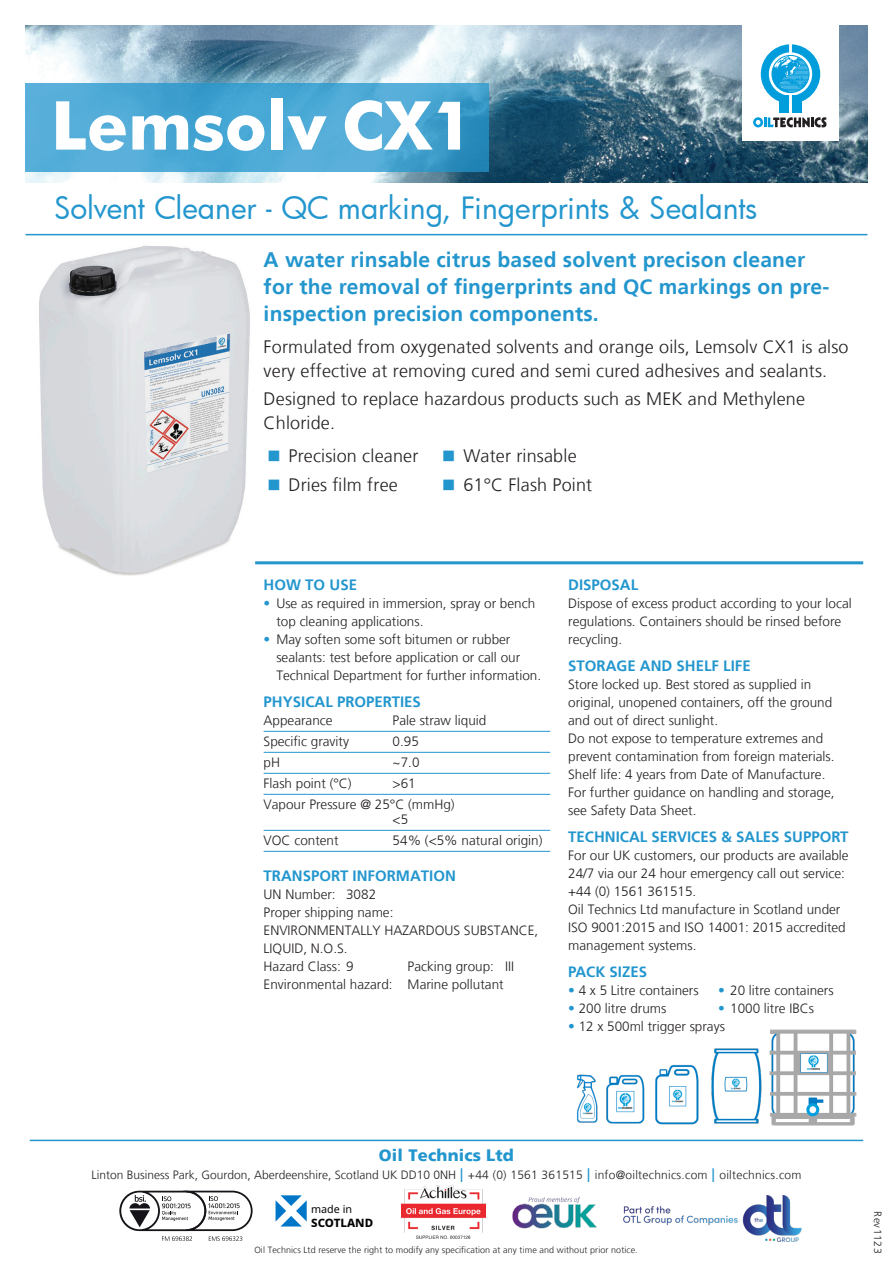
<style>
.page{position:relative;width:893px;height:1263px;background:#fff}
.page>*{position:absolute;margin:0;border:0;box-sizing:border-box;transform-origin:0 0}
.t1{font:700 67.5px "Futura BT";color:#fff}
.t2{font:30px "Futura";color:#2396ce}
.t3{font:700 21px/27px "Frutiger LT";letter-spacing:.01em;color:#2396ce}
.t4{font:300 18px/24px "Frutiger LT";letter-spacing:.01em;color:#231f20}
.t5{font:900 16.5px "Frutiger LT";letter-spacing:.01em;color:#2396ce}
.t6{font:700 15px "Frutiger LT";color:#2396ce}
.t7{font:300 13.5px/18px "Frutiger LT";color:#231f20}
.t8{font:300 12px "Frutiger LT";color:#231f20}
.t9{font:800 11.55px "Noto Sans";color:#040503}
.t10{font:10.8px "Noto Sans";color:#040503}
.t11{font:300 10.5px "Frutiger LT";letter-spacing:.05em;color:#231f20}
.t12{font:300 9px "Frutiger LT";letter-spacing:.01em;color:#231f20}
.s1{color:#2396ce}
.s2{font-size:19.5px;color:#2396ce}
</style>
<div class="page">
<img style="left:39px;top:245px;width:211px;height:331px">
<img style="left:26px;top:26px;width:841px;height:157px">
<svg style="left:26px;top:83px;width:463px;height:89px;background:#4aa7d3"></svg>
<hr style="left:26px;top:234px;width:841px;height:1px;background:#2396ce">
<hr style="left:264px;top:731px;width:286px;height:1px;background:#2396ce">
<hr style="left:264px;top:752px;width:286px;height:1px;background:#2396ce">
<hr style="left:264px;top:773px;width:286px;height:1px;background:#2396ce">
<hr style="left:264px;top:794px;width:286px;height:1px;background:#2396ce">
<hr style="left:264px;top:830px;width:286px;height:1px;background:#2396ce">
<hr style="left:264px;top:851px;width:286px;height:1px;background:#2396ce">
<hr style="left:255px;top:561px;width:608px;height:3px;background:#2396ce">
<div style="left:742px;top:13px;width:97px;height:127px;background:#fff"></div>
<div style="left:780px;top:96px;width:9px;height:17px;background:#009ddc"></div>
<div style="left:792px;top:96px;width:9px;height:17px;background:#009ddc"></div>
<svg style="left:761px;top:44px;width:59px;height:60px"></svg>
<div style="left:772px;top:55px;width:37px;height:38px;border:1px solid #009ddc;border-radius:50%"></div>
<svg style="left:753px;top:117px;width:73px;height:10px"></svg>
<img style="left:606px;top:1074px;width:39px;height:50px">
<img style="left:655px;top:1064px;width:44px;height:60px">
<img style="left:711px;top:1048px;width:51px;height:76px">
<img style="left:769px;top:1029px;width:87px;height:96px">
<img style="left:577px;top:1074px;width:21px;height:48px">
<hr style="left:30px;top:1140px;width:833px;height:1px;background:#2396ce">
<svg style="left:119px;top:1191px;width:134px;height:50px"></svg>
<img style="left:512px;top:1196px;width:85px;height:33px">
<img style="left:401px;top:1184px;width:84px;height:55px">
<img style="left:623px;top:1195px;width:179px;height:47px">
<svg style="left:276px;top:1195px;width:31px;height:31px"></svg>
<p class="t1" style="left:51px;top:85px;width:424px">Lemsolv CX1</p>
<p class="t2" style="left:54px;top:187px;width:705px">Solvent Cleaner - QC marking, Fingerprints &amp; Sealants</p>
<p class="t3" style="left:264px;top:246px;width:567px">A water rinsable citrus based solvent precison cleaner for the removal of fingerprints and QC markings on pre&shy;inspection precision components.</p>
<p class="t4" style="left:264px;top:335px;width:586px">Formulated from oxygenated solvents and orange oils, Lemsolv CX1 is also very effective at removing cured and semi cured adhesives and sealants.</p>
<p class="t4" style="left:264px;top:387px;width:543px">Designed to replace hazardous products such as MEK and Methylene<br>Chloride.</p>
<p class="t4" style="left:288px;top:444px;width:131px">Precision cleaner</p>
<p class="t4" style="left:463px;top:444px;width:115px">Water rinsable</p>
<p class="t4" style="left:288px;top:473px;width:111px">Dries film free</p>
<p class="t4" style="left:463px;top:473px;width:130px">61°C Flash Point</p>
<p class="t6" style="left:264px;top:575px;width:95px">HOW TO USE</p>
<p class="t7" style="left:264px;top:594px;width:273px"><span class="s1">•</span> Use as required in immersion, spray or bench</p>
<p class="t7" style="left:276px;top:612px;width:149px">top cleaning applications.</p>
<p class="t7" style="left:264px;top:630px;width:248px"><span class="s1">•</span> May soften some soft bitumen or rubber</p>
<p class="t7" style="left:276px;top:648px;width:245px">sealants: test before application or call our</p>
<p class="t7" style="left:276px;top:666px;width:266px">Technical Department for further information.</p>
<p class="t6" style="left:264px;top:692px;width:159px">PHYSICAL PROPERTIES</p>
<p class="t7" style="left:264px;top:711px;width:71px">Appearance</p>
<p class="t7" style="left:393px;top:711px;width:95px">Pale straw liquid</p>
<p class="t7" style="left:264px;top:732px;width:87px">Specific gravity</p>
<p class="t7" style="left:393px;top:732px;width:28px">0.95</p>
<p class="t7" style="left:264px;top:753px;width:18px">pH</p>
<p class="t7" style="left:393px;top:753px;width:28px">~7.0</p>
<p class="t7" style="left:264px;top:774px;width:89px">Flash point (°C)</p>
<p class="t7" style="left:393px;top:774px;width:25px">&gt;61</p>
<p class="t7" style="left:264px;top:795px;width:192px">Vapour Pressure @ 25°C (mmHg)</p>
<p class="t7" style="left:393px;top:810px;width:17px">&lt;5</p>
<p class="t7" style="left:264px;top:831px;width:77px">VOC content</p>
<p class="t7" style="left:393px;top:831px;width:151px">54% (&lt;5% natural origin)</p>
<p class="t6" style="left:264px;top:866px;width:194px">TRANSPORT INFORMATION</p>
<p class="t7" style="left:264px;top:885px;width:114px">UN Number: 3082</p>
<p class="t7" style="left:264px;top:903px;width:131px">Proper shipping name:</p>
<p class="t7" style="left:264px;top:921px;width:276px">ENVIRONMENTALLY HAZARDOUS SUBSTANCE,<br>LIQUID, N.O.S.</p>
<p class="t7" style="left:264px;top:957px;width:92px">Hazard Class: 9</p>
<p class="t7" style="left:408px;top:957px;width:108px">Packing group: III</p>
<p class="t7" style="left:264px;top:975px;width:242px">Environmental hazard: Marine pollutant</p>
<p class="t6" style="left:568px;top:575px;width:72px">DISPOSAL</p>
<p class="t7" style="left:568px;top:594px;width:285px">Dispose of excess product according to your local regulations. Containers should be rinsed before recycling.</p>
<p class="t6" style="left:568px;top:656px;width:184px">STORAGE AND SHELF LIFE</p>
<p class="t7" style="left:568px;top:675px;width:266px">Store locked up. Best stored as supplied in original, unopened containers, off the ground and out of direct sunlight.</p>
<p class="t7" style="left:568px;top:729px;width:268px">Do not expose to temperature extremes and prevent contamination from foreign materials.</p>
<p class="t7" style="left:568px;top:765px;width:259px">Shelf life: 4 years from Date of Manufacture.</p>
<p class="t7" style="left:568px;top:783px;width:268px">For further guidance on handling and storage, see Safety Data Sheet.</p>
<p class="t6" style="left:568px;top:827px;width:282px">TECHNICAL SERVICES &amp; SALES SUPPORT</p>
<p class="t7" style="left:568px;top:846px;width:282px">For our UK customers, our products are available<br>24/7 via our 24 hour emergency call out service:</p>
<p class="t7" style="left:568px;top:882px;width:130px">+44 (0) 1561 361515.</p>
<p class="t7" style="left:568px;top:900px;width:279px">Oil Technics Ltd manufacture in Scotland under<br>ISO 9001:2015 and ISO 14001: 2015 accredited management systems.</p>
<p class="t6" style="left:568px;top:962px;width:80px">PACK SIZES</p>
<p class="t7" style="left:568px;top:981px;width:132px"><span class="s1">•</span> 4 x 5 Litre containers</p>
<p class="t7" style="left:718px;top:981px;width:117px"><span class="s1">•</span> 20 litre containers</p>
<p class="t7" style="left:568px;top:999px;width:100px"><span class="s1">•</span> 200 litre drums</p>
<p class="t7" style="left:718px;top:999px;width:98px"><span class="s1">•</span> 1000 litre IBCs</p>
<p class="t7" style="left:568px;top:1017px;width:158px"><span class="s1">•</span> 12 x 500ml trigger sprays</p>
<p class="t5" style="left:379px;top:1145px;width:137px">Oil Technics Ltd</p>
<p class="t8" style="left:91px;top:1167px;width:711px">Linton Business Park, Gourdon, Aberdeenshire, Scotland UK DD10 0NH <span class="s2">I</span> +44 (0) 1561 361515 <span class="s2">I</span> info@oiltechnics.com <span class="s2">I</span> oiltechnics.com</p>
<p class="t10" style="left:311px;top:1202px;width:42px">made in</p>
<p class="t9" style="left:311px;top:1216px;width:63px">SCOTLAND</p>
<p class="t11" style="left:884px;top:1211px;width:44px;rotate:90deg">Rev1123</p>
<p class="t12" style="left:254px;top:1245px;width:385px">Oil Technics Ltd reserve the right to modify any specification at any time and without prior notice.</p>
</div>
